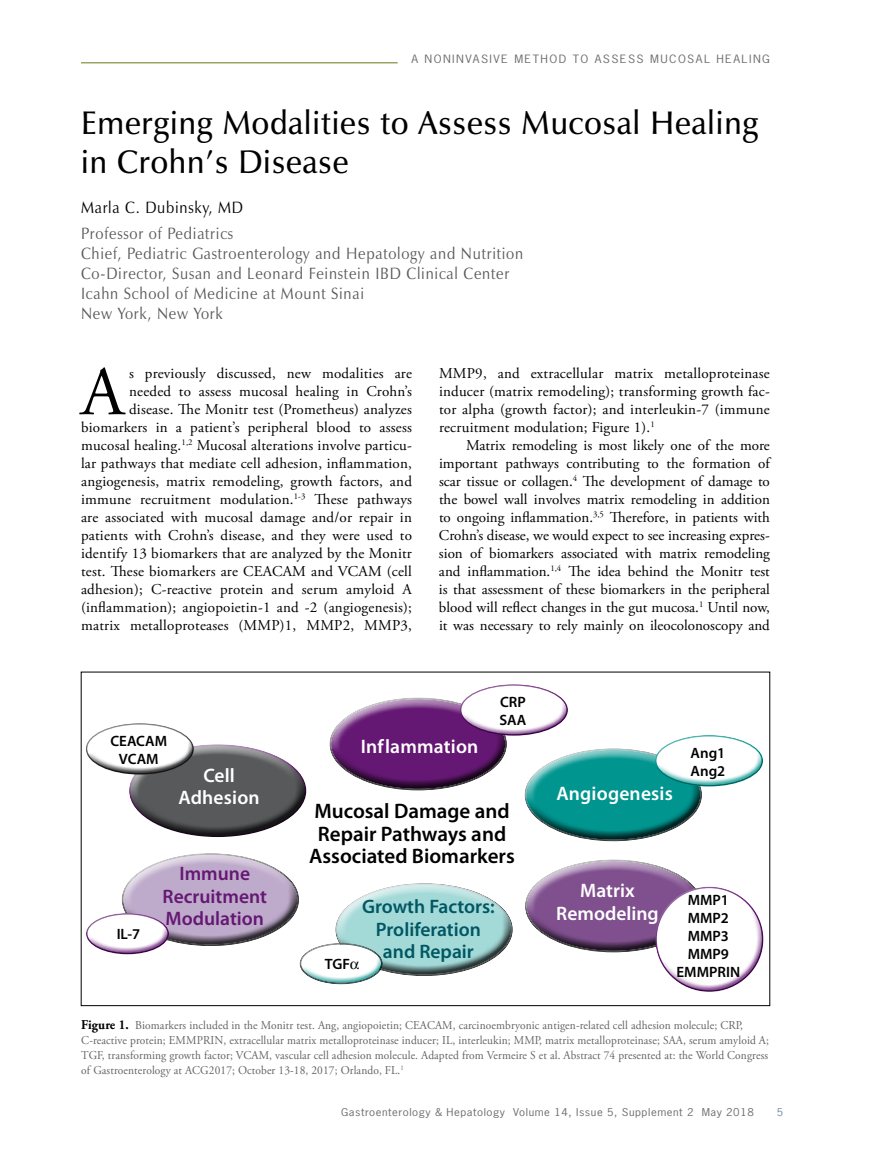
<style>
.page{position:relative;width:878px;height:1175px;background:#fff}
.page>*{position:absolute;margin:0;border:0;box-sizing:border-box;transform-origin:0 0}
.t1{font:69.3px "Adobe Garamond Pro";color:#000}
.t2{font:600 33px/39px "Zapf Humanist 601 BT";letter-spacing:.025em;color:#000;scale:.95 1}
.t3{font:600 21px/22.5px "Myriad Pro";color:#000;text-align:center}
.t4{font:600 19.5px/22.5px "Myriad Pro";letter-spacing:.01em;color:#fff;text-align:center}
.t5{font:600 19.5px/22.5px "Myriad Pro";color:#005763;text-align:center}
.t6{font:600 19.5px/22.5px "Myriad Pro";color:#651873;text-align:center}
.t7{font:16.5px/19.8px "Zapf Humanist 601 BT";letter-spacing:.05em;color:#58595b;scale:.9 1}
.t8{font:16.5px "Zapf Humanist 601 BT";letter-spacing:.05em;color:#000;scale:.9 1}
.t9{font:15px/18px "Adobe Garamond Pro";letter-spacing:.015em;color:#000;text-align:justify}
.t10{font:600 15px/18px "Myriad Pro";color:#000;text-align:center}
.t11{font:12px/15px "Adobe Garamond Pro";letter-spacing:.01em;color:#636466;scale:.95 1}
.t12{font:10.8px "News Gothic Std";letter-spacing:.12em;color:#6d6e71;scale:1.11 1}
.t13{font:10.2px "News Gothic Std";letter-spacing:.05em;color:#6d6e71;scale:1.11 1}
.t14{font:10.2px "News Gothic Std";color:#738ba5;scale:1.11 1}
.s1{font-weight:700;font-size:13.5px;color:#000}
</style>
<div class="page">
<hr style="left:81px;top:63px;width:316px;height:1px;background:#677718">
<div style="left:128px;top:741px;width:180px;height:59px;background:#fff;opacity:.75"></div>
<div style="left:128px;top:769px;width:180px;height:68px;background:#000;opacity:.75"></div>
<div style="left:84px;top:737px;width:111px;height:37px;background:#000;opacity:.75"></div>
<div style="left:84px;top:910px;width:87px;height:29px;background:#fff;opacity:.4"></div>
<div style="left:84px;top:923px;width:87px;height:32px;background:#651873;opacity:.75"></div>
<div style="left:328px;top:695px;width:180px;height:59px;background:#fff;opacity:.75"></div>
<div style="left:328px;top:722px;width:180px;height:69px;background:#000;opacity:.75"></div>
<div style="left:458px;top:682px;width:111px;height:35px;background:#fff"></div>
<div style="left:458px;top:698px;width:111px;height:38px;background:#651873;opacity:.75"></div>
<div style="left:523px;top:746px;width:180px;height:58px;background:#fff;opacity:.75"></div>
<div style="left:523px;top:773px;width:180px;height:69px;background:#000;opacity:.75"></div>
<div style="left:653px;top:732px;width:111px;height:35px;background:#fff"></div>
<div style="left:653px;top:749px;width:111px;height:37px;background:#00958f;opacity:.75"></div>
<div style="left:298px;top:953px;width:87px;height:32px;background:#00958f;opacity:.75"></div>
<div style="left:524px;top:857px;width:180px;height:59px;background:#fff;opacity:.75"></div>
<div style="left:524px;top:884px;width:180px;height:69px;background:#000;opacity:.75"></div>
<div style="left:653px;top:884px;width:108px;height:83px;background:#fff;opacity:.4"></div>
<div style="left:656px;top:903px;width:108px;height:89px;background:#651873;opacity:.75"></div>
<svg style="left:122px;top:853px;width:390px;height:131px"></svg>
<p class="t12" style="left:411px;top:52px;width:324px">A NONINVASIVE METHOD TO ASSESS MUCOSAL HEALING</p>
<h2 class="t2" style="left:81px;top:103px;width:714px">Emerging Modalities to Assess Mucosal Healing in Crohn’s Disease</h2>
<p class="t8" style="left:81px;top:197px;width:181px">Marla C. Dubinsky, MD</p>
<p class="t7" style="left:81px;top:224px;width:493px">Professor of Pediatrics<br>Chief, Pediatric Gastroenterology and Hepatology and Nutrition Co-Director, Susan and Leonard Feinstein IBD Clinical Center Icahn School of Medicine at Mount Sinai<br>New York, New York</p>
<h1 class="t1" style="left:81px;top:350px;width:45px">A</h1>
<p class="t9" style="left:81px;top:365px;width:332px;text-align:right">s previously discussed, new modalities are<br>needed to assess mucosal healing in Crohn’s disease. The Monitr test (Prometheus) analyzes biomarkers in a patient’s peripheral blood to assess mucosal healing.<sup>1,2</sup> Mucosal alterations involve particu&shy;lar pathways that mediate cell adhesion, inflammation, angiogenesis, matrix remodeling, growth factors, and immune recruitment modulation.<sup>1-3</sup> These pathways are associated with mucosal damage and/or repair in patients with Crohn’s disease, and they were used to identify 13 biomarkers that are analyzed by the Monitr test. These biomarkers are CEACAM and VCAM (cell adhesion); C-reactive protein and serum amyloid A (inflammation); angiopoietin-1 and -2 (angiogenesis); matrix metalloproteases (MMP)1, MMP2, MMP3,</p>
<p class="t9" style="left:439px;top:365px;width:332px">MMP9, and extracellular matrix metalloproteinase inducer (matrix remodeling); transforming growth fac&shy;tor alpha (growth factor); and interleukin-7 (immune recruitment modulation; Figure 1).<sup>1</sup></p>
<p class="t9" style="left:439px;top:437px;width:332px;text-indent:27px">Matrix remodeling is most likely one of the more important pathways contributing to the formation of scar tissue or collagen.<sup>4</sup> The development of damage to the bowel wall involves matrix remodeling in addition to ongoing inflammation.<sup>3,5</sup> Therefore, in patients with Crohn’s disease, we would expect to see increasing expres&shy;sion of biomarkers associated with matrix remodeling and inflammation.<sup>1,4</sup> The idea behind the Monitr test is that assessment of these biomarkers in the peripheral blood will reflect changes in the gut mucosa.<sup>1</sup> Until now, it was necessary to rely mainly on ileocolonoscopy and</p>
<p class="t10" style="left:499px;top:692px;width:28px;text-align:left">CRP<br>SAA</p>
<p class="t10" style="left:110px;top:731px;width:58px">CEACAM<br>VCAM</p>
<h3 class="t4" style="left:178px;top:763px;width:83px">Cell<br>Adhesion</h3>
<p class="t10" style="left:117px;top:924px;width:25px">IL-7</p>
<h3 class="t6" style="left:163px;top:862px;width:106px">Immune<br>Recruitment<br>Modulation</h3>
<h3 class="t4" style="left:360px;top:735px;width:119px">Inflammation</h3>
<h3 class="t3" style="left:309px;top:799px;width:207px">Mucosal Damage and<br>Repair Pathways and<br>Associated Biomarkers</h3>
<p class="t10" style="left:325px;top:954px;width:27px">TGF</p>
<h3 class="t5" style="left:362px;top:895px;width:134px">Growth Factors:<br>Proliferation and Repair</h3>
<h3 class="t4" style="left:556px;top:781px;width:118px">Angiogenesis</h3>
<p class="t10" style="left:690px;top:743px;width:36px;text-align:left">Ang1<br>Ang2</p>
<h3 class="t4" style="left:556px;top:878px;width:104px">Matrix<br>Remodeling</h3>
<p class="t10" style="left:676px;top:890px;width:65px">MMP1<br>MMP2<br>MMP3<br>MMP9<br>EMMPRIN</p>
<p class="t11" style="left:81px;top:1018px;width:725px"><span class="s1">Figure 1.</span> Biomarkers included in the Monitr test. Ang, angiopoietin; CEACAM, carcinoembryonic antigen-related cell adhesion molecule; CRP, C-reactive protein; EMMPRIN, extracellular matrix metalloproteinase inducer; IL, interleukin; MMP, matrix metalloproteinase; SAA, serum amyloid A; TGF, transforming growth factor; VCAM, vascular cell adhesion molecule. Adapted from Vermeire S et al. Abstract 74 presented at: the World Congress of Gastroenterology at ACG2017; October 13-18, 2017; Orlando, FL.<sup>1</sup></p>
<p class="t13" style="left:341px;top:1105px;width:373px">Gastroenterology &amp; Hepatology Volume 14, Issue 5, Supplement 2 May 2018</p>
<p class="t14" style="left:777px;top:1105px;width:7px">5</p>
</div>
